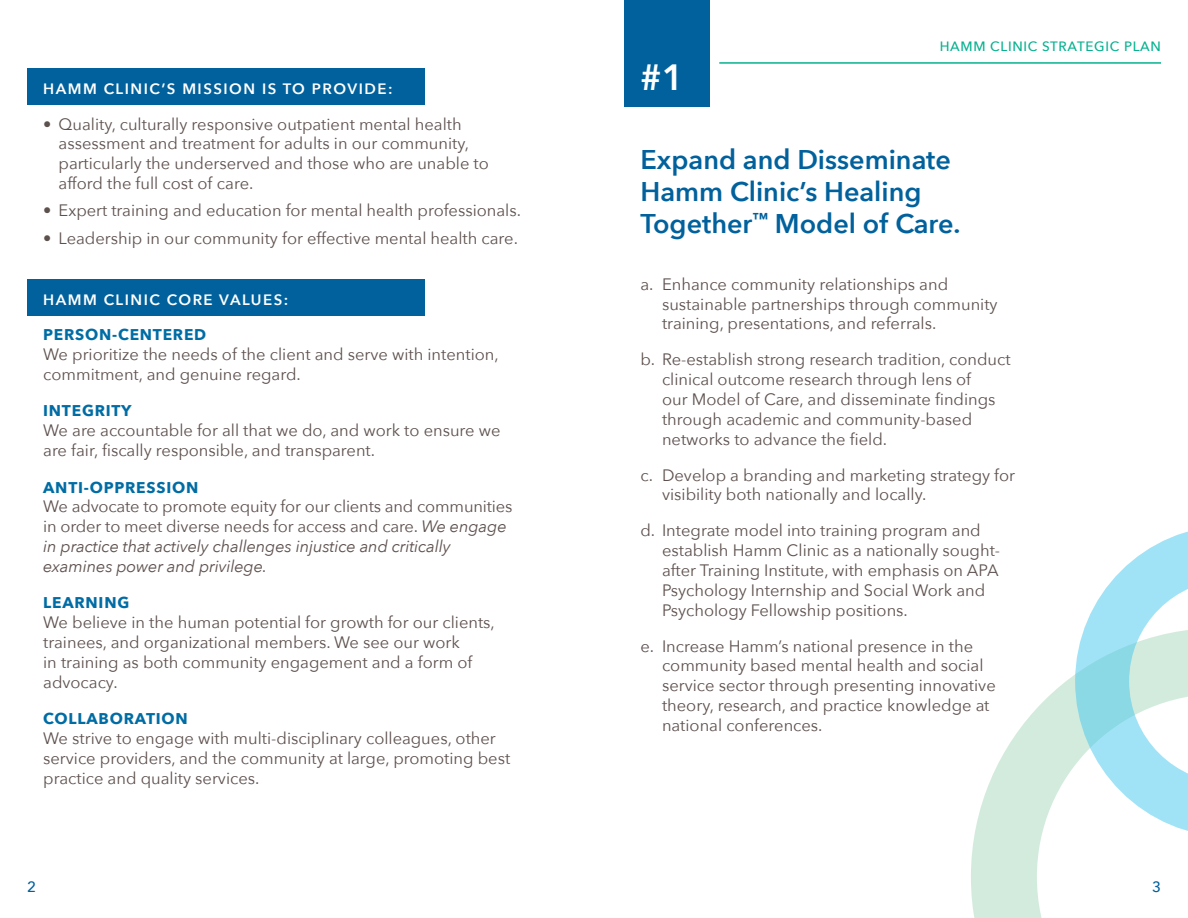
<style>
.page{position:relative;width:1188px;height:918px;background:#fff}
.page>*{position:absolute;margin:0;border:0;box-sizing:border-box;transform-origin:0 0}
.t1{font:600 36.45px "Avenir Next";color:#fff}
.t2{font:600 27px/32.4px "Avenir Next";color:#00619c}
.t3{font:16.5px/19.8px "Avenir Next";color:#5d514e}
.t4{font:700 15.6px "Avenir Next";letter-spacing:.05em;color:#006ca4}
.t5{font:600 15px "Avenir Next";letter-spacing:.1em;color:#fff}
.t6{font:500 15px "Avenir Next";color:#00619c}
.t7{font:500 13.5px "Avenir Next";letter-spacing:.05em;color:#07b18f}
.s1{font-style:italic}
</style>
<div class="page">
<div style="left:27px;top:280px;width:397px;height:36px;background:#00619c"></div>
<div style="left:27px;top:68px;width:397px;height:37px;background:#00619c"></div>
<hr style="left:719px;top:62px;width:442px;height:2px;background:#07b18f">
<div style="left:624px;top:0;width:86px;height:107px;background:#00619c"></div>
<svg style="left:971px;top:675px;width:104px;height:243px"></svg>
<svg style="left:1075px;top:531px;width:113px;height:300px"></svg>
<p class="t5" style="left:43px;top:76px;width:351px">HAMM CLINIC’S MISSION IS TO PROVIDE:</p>
<p class="t3" style="left:59px;top:113px;width:432px;text-indent:-15px">• Quality, culturally responsive outpatient mental health assessment and treatment for adults in our community, particularly the underserved and those who are unable to afford the full cost of care.</p>
<p class="t3" style="left:43px;top:200px;width:479px">• Expert training and education for mental health professionals.</p>
<p class="t3" style="left:43px;top:227px;width:476px">• Leadership in our community for effective mental health care.</p>
<p class="t5" style="left:43px;top:287px;width:247px">HAMM CLINIC CORE VALUES:</p>
<p class="t4" style="left:43px;top:321px;width:165px">PERSON-CENTERED</p>
<p class="t3" style="left:43px;top:344px;width:457px">We prioritize the needs of the client and serve with intention, commitment, and genuine regard.</p>
<p class="t4" style="left:43px;top:397px;width:90px">INTEGRITY</p>
<p class="t3" style="left:43px;top:420px;width:459px">We are accountable for all that we do, and work to ensure we are fair, fiscally responsible, and transparent.</p>
<p class="t4" style="left:43px;top:474px;width:157px">ANTI-OPPRESSION</p>
<p class="t3" style="left:43px;top:496px;width:471px">We advocate to promote equity for our clients and communities in order to meet diverse needs for access and care. <span class="s1">We engage in practice that actively challenges injustice and critically examines power and privilege.</span></p>
<p class="t4" style="left:43px;top:589px;width:88px">LEARNING</p>
<p class="t3" style="left:43px;top:612px;width:453px">We believe in the human potential for growth for our clients, trainees, and organizational members. We see our work<br>in training as both community engagement and a form of advocacy.</p>
<p class="t4" style="left:43px;top:705px;width:146px">COLLABORATION</p>
<p class="t3" style="left:43px;top:728px;width:469px">We strive to engage with multi-disciplinary colleagues, other service providers, and the community at large, promoting best practice and quality services.</p>
<p class="t1" style="left:640px;top:46px;width:45px">#1</p>
<p class="t7" style="left:940px;top:35px;width:223px">HAMM CLINIC STRATEGIC PLAN</p>
<p class="t2" style="left:640px;top:142px;width:322px">Expand and Disseminate<br>Hamm Clinic’s Healing<br>Together<sup>™</sup> Model of Care.</p>
<p class="t3" style="left:662px;top:273px;width:337px;text-indent:-22px">a. Enhance community relationships and sustainable partnerships through community training, presentations, and referrals.</p>
<p class="t3" style="left:662px;top:349px;width:350px;text-indent:-22px">b. Re-establish strong research tradition, conduct clinical outcome research through lens of<br>our Model of Care, and disseminate findings through academic and community-based networks to advance the field.</p>
<p class="t3" style="left:662px;top:464px;width:355px;text-indent:-22px">c. Develop a branding and marketing strategy for visibility both nationally and locally.</p>
<p class="t3" style="left:662px;top:520px;width:340px;text-indent:-22px">d. Integrate model into training program and establish Hamm Clinic as a nationally sought&shy;after Training Institute, with emphasis on APA Psychology Internship and Social Work and Psychology Fellowship positions.</p>
<p class="t3" style="left:662px;top:635px;width:335px;text-indent:-22px">e. Increase Hamm’s national presence in the community based mental health and social service sector through presenting innovative theory, research, and practice knowledge at national conferences.</p>
<p class="t6" style="left:27px;top:874px;width:10px">2</p>
<p class="t6" style="left:1152px;top:874px;width:10px">3</p>
</div>
